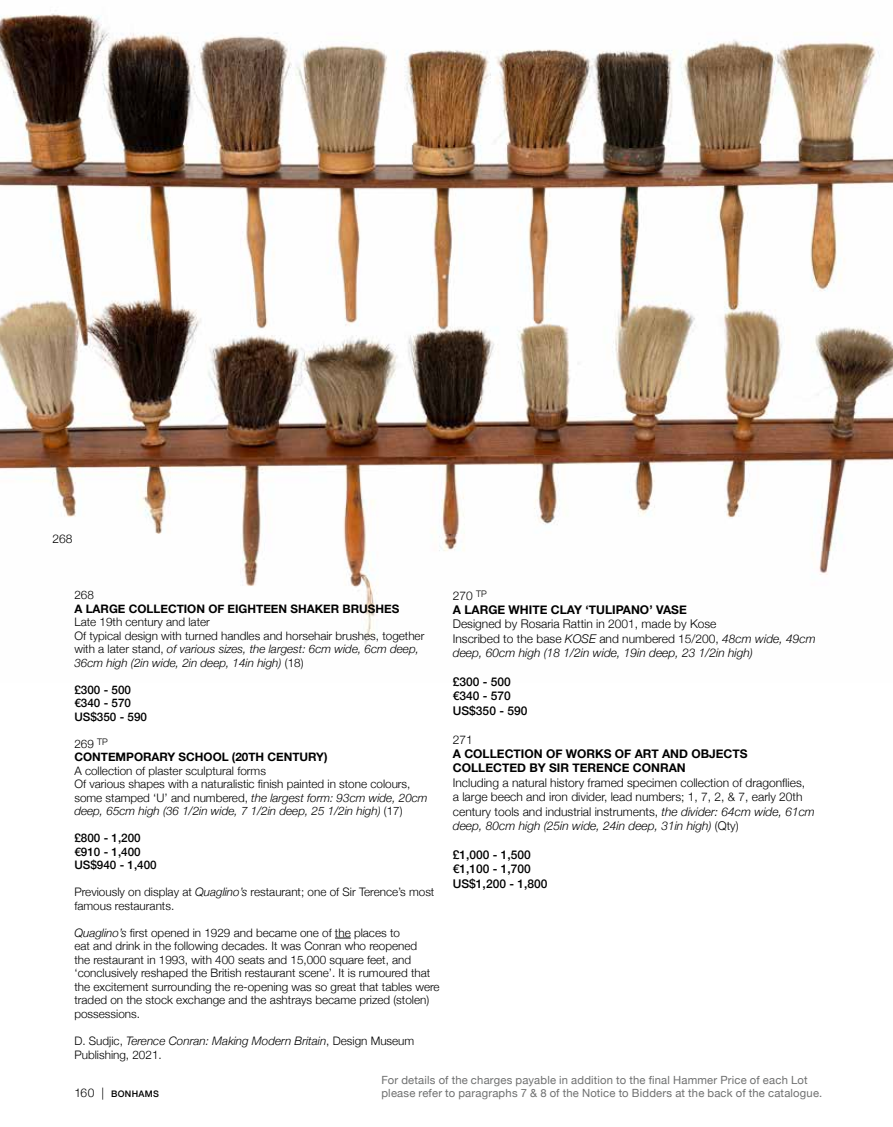
<style>
.page{position:relative;width:893px;height:1127px;background:#fff}
.page>*{position:absolute;margin:0;border:0;box-sizing:border-box;transform-origin:0 0}
.t1{font:300 12px/14.4px "Helvetica Neue";color:#000}
.t2{font:700 12px/14.4px "Helvetica Neue";color:#000}
.t3{font:500 12px/14.4px "Helvetica Neue";color:#000}
.t4{font:300 11.7px/13.5px "Helvetica Neue";color:#000}
.t5{font:700 11.7px/13.5px "Helvetica Neue";color:#000}
.t6{font:500 11.7px/13.5px "Helvetica Neue";color:#000}
.t7{font:11.25px/12.8px "Helvetica Neue";letter-spacing:.015em;color:#6f7070}
.t8{font:500 9px "Helvetica Neue";letter-spacing:.035em;color:#000}
.s1{font-style:italic}
.s2{font-weight:300}
.s3{font-weight:300;font-size:12px}
</style>
<div class="page">
<img style="left:0;top:13px;width:893px;height:631px">
<svg style="left:335px;top:938px;width:16px;height:1px"></svg>
<p class="t1" style="left:52px;top:530px;width:22px">268</p>
<p class="t4" style="left:74px;top:587px;width:21px">268</p>
<p class="t5" style="left:74px;top:602px;width:326px">A LARGE COLLECTION OF EIGHTEEN SHAKER BRUSHES</p>
<p class="t4" style="left:74px;top:614px;width:351px">Late 19th century and later<br>Of typical design with turned handles and horsehair brushes, together with a later stand, <span class="s1">of various sizes, the largest: 6cm wide, 6cm deep, 36cm high (2in wide, 2in deep, 14in high)</span> (18)</p>
<p class="t6" style="left:74px;top:682px;width:74px">£300 - 500 €340 - 570<br>US$350 - 590</p>
<p class="t5" style="left:74px;top:737px;width:255px"><span class="s2">269</span> <sup>TP<br></sup>CONTEMPORARY SCHOOL (20TH CENTURY)</p>
<p class="t4" style="left:74px;top:763px;width:355px">A collection of plaster sculptural forms<br>Of various shapes with a naturalistic finish painted in stone colours, some stamped ‘U’ and numbered, <span class="s1">the largest form: 93cm wide, 20cm deep, 65cm high (36 1/2in wide, 7 1/2in deep, 25 1/2in high)</span> (17)</p>
<p class="t6" style="left:74px;top:830px;width:84px">£800 - 1,200 €910 - 1,400<br>US$940 - 1,400</p>
<p class="t4" style="left:74px;top:884px;width:361px">Previously on display at <span class="s1">Quaglino’s</span> restaurant; one of Sir Terence’s most famous restaurants.</p>
<p class="t4" style="left:74px;top:925px;width:367px"><span class="s1">Quaglino’s</span> first opened in 1929 and became one of the places to<br>eat and drink in the following decades. It was Conran who reopened<br>the restaurant in 1993, with 400 seats and 15,000 square feet, and ‘conclusively reshaped the British restaurant scene’. It is rumoured that the excitement surrounding the re-opening was so great that tables were traded on the stock exchange and the ashtrays became prized (stolen) possessions.</p>
<p class="t4" style="left:74px;top:1032px;width:341px;line-height:14.4px">D. Sudjic, <span class="s1">Terence Conran: Making Modern Britain</span>, Design Museum<br>Publishing, 2021.</p>
<p class="t2" style="left:453px;top:588px;width:235px"><span class="s2">270</span> <sup>TP<br></sup>A LARGE WHITE CLAY ‘TULIPANO’ VASE</p>
<p class="t1" style="left:453px;top:616px;width:364px">Designed by Rosaria Rattin in 2001, made by Kose<br>Inscribed to the base <span class="s1">KOSE</span> and numbered 15/200, <span class="s1">48cm wide, 49cm deep, 60cm high (18 1/2in wide, 19in deep, 23 1/2in high)</span></p>
<p class="t3" style="left:453px;top:673px;width:76px">£300 - 500 €340 - 570<br>US$350 - 590</p>
<p class="t1" style="left:453px;top:731px;width:22px">271</p>
<p class="t2" style="left:453px;top:747px;width:296px">A COLLECTION OF WORKS OF ART AND OBJECTS<br>COLLECTED BY SIR TERENCE CONRAN</p>
<p class="t1" style="left:453px;top:774px;width:364px">Including a natural history framed specimen collection of dragonflies,<br>a large beech and iron divider, lead numbers; 1, 7, 2, &amp; 7, early 20th century tools and industrial instruments, <span class="s1">the divider: 64cm wide, 61cm deep, 80cm high (25in wide, 24in deep, 31in high)</span> (Qty)</p>
<p class="t3" style="left:453px;top:846px;width:96px">£1,000 - 1,500 €1,100 - 1,700<br>US$1,200 - 1,800</p>
<p class="t8" style="left:74px;top:1087px;width:86px"><span class="s3">160 |</span> BONHAMS</p>
<p class="t7" style="left:381px;top:1075px;width:442px">For details of the charges payable in addition to the final Hammer Price of each Lot please refer to paragraphs 7 &amp; 8 of the Notice to Bidders at the back of the catalogue.</p>
</div>
